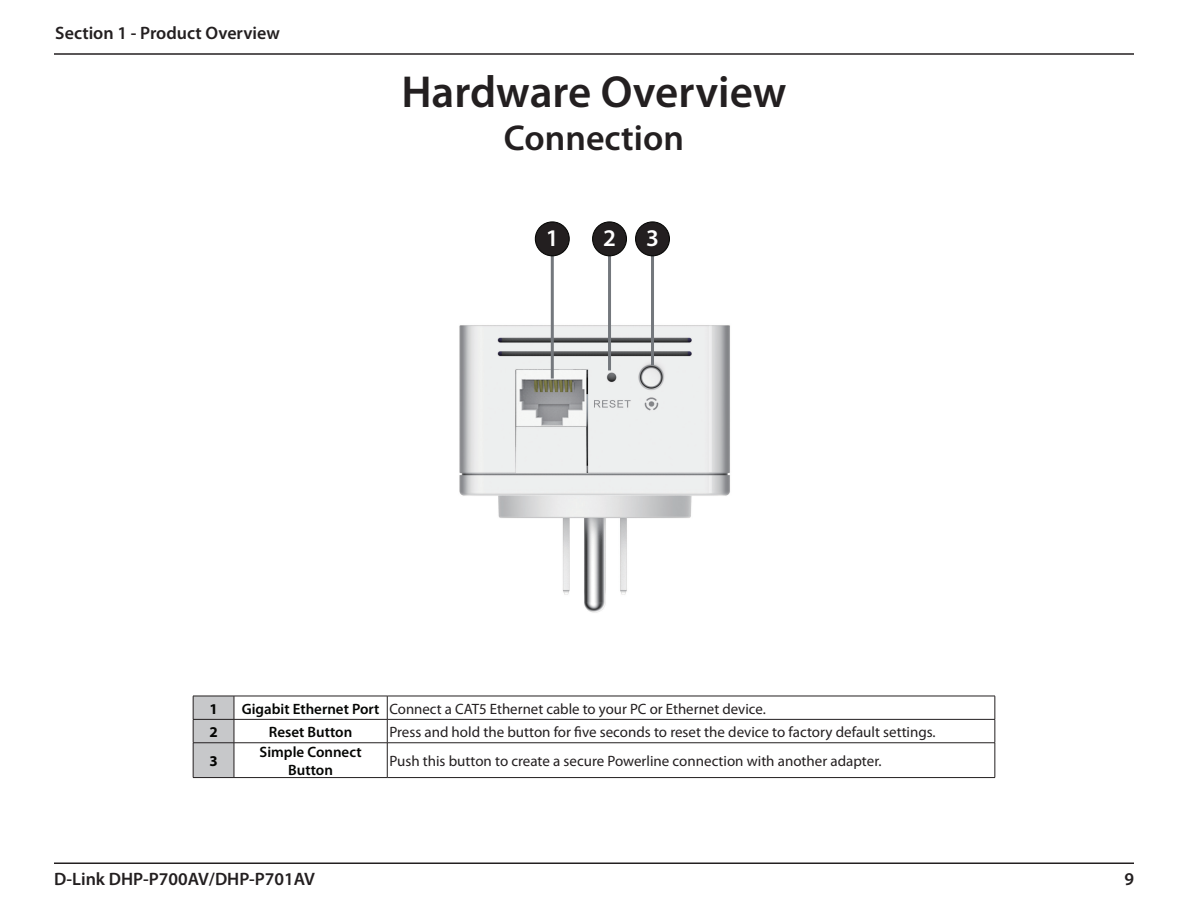
<style>
.page{position:relative;width:1188px;height:918px;background:#fff}
.page>*{position:absolute;margin:0;border:0;box-sizing:border-box;transform-origin:0 0}
.t1{font:600 45px "Myriad Pro";color:#231f20}
.t2{font:600 36px "Myriad Pro";color:#231f20}
.t3{font:600 24px "Myriad Pro";color:#fff}
.t4{font:600 18px "Myriad Pro";color:#231f20}
.t5{font:15px "Myriad Pro";color:#231f20}
.t6{font:600 15px/18px "Myriad Pro";color:#040503;text-align:center}
.t7{font:700 15px "Myriad Pro";color:#040503}
.s1{font-weight:600;color:#040503}
</style>
<div class="page">
<hr style="left:54px;top:53px;width:1080px;height:2px;background:#231f20">
<hr style="left:54px;top:862px;width:1080px;height:2px;background:#231f20">
<img style="left:459px;top:278px;width:271px;height:335px">
<hr style="left:234px;top:696px;width:153px;height:1px;background:#231f20">
<hr style="left:387px;top:696px;width:608px;height:1px;background:#231f20">
<hr style="left:234px;top:719px;width:153px;height:1px;background:#231f20">
<svg style="left:193px;top:696px;width:42px;height:81px;background:#bebec0"></svg>
<hr style="left:387px;top:719px;width:608px;height:1px;background:#231f20">
<svg style="left:387px;top:696px;width:1px;height:47px"></svg>
<svg style="left:995px;top:696px;width:1px;height:47px"></svg>
<hr style="left:193px;top:743px;width:41px;height:1px;background:#231f20">
<hr style="left:193px;top:743px;width:1px;height:34px;background:#231f20">
<hr style="left:234px;top:743px;width:153px;height:1px;background:#231f20">
<hr style="left:234px;top:743px;width:1px;height:34px;background:#231f20">
<hr style="left:387px;top:743px;width:608px;height:1px;background:#231f20">
<hr style="left:387px;top:743px;width:1px;height:34px;background:#231f20">
<hr style="left:995px;top:743px;width:1px;height:34px;background:#231f20">
<hr style="left:193px;top:777px;width:41px;height:1px;background:#231f20">
<hr style="left:234px;top:777px;width:153px;height:1px;background:#231f20">
<hr style="left:387px;top:777px;width:608px;height:1px;background:#231f20">
<hr style="left:651px;top:253px;width:3px;height:112px;background:#74787d">
<div style="left:636px;top:222px;width:33px;height:34px;background:#231f20;border-radius:50%"></div>
<div style="left:635px;top:221px;width:35px;height:35px;border:1px solid #040503;border-radius:50%"></div>
<hr style="left:608px;top:253px;width:3px;height:117px;background:#74787d">
<div style="left:593px;top:222px;width:33px;height:34px;background:#231f20;border-radius:50%"></div>
<div style="left:592px;top:221px;width:35px;height:35px;border:1px solid #040503;border-radius:50%"></div>
<hr style="left:551px;top:248px;width:3px;height:131px;background:#74787d">
<div style="left:535px;top:222px;width:34px;height:34px;background:#231f20;border-radius:50%"></div>
<div style="left:535px;top:221px;width:35px;height:35px;border:1px solid #040503;border-radius:50%"></div>
<p class="t4" style="left:55px;top:22px;width:226px">Section 1 - Product Overview</p>
<h1 class="t1" style="left:401px;top:64px;width:387px">Hardware Overview</h1>
<h2 class="t2" style="left:504px;top:115px;width:182px">Connection</h2>
<h3 class="t3" style="left:546px;top:223px;width:14px">1</h3>
<h3 class="t3" style="left:603px;top:223px;width:14px">2</h3>
<h3 class="t3" style="left:646px;top:223px;width:14px">3</h3>
<p class="t7" style="left:209px;top:699px;width:10px">1</p>
<p class="t5" style="left:242px;top:700px;width:526px"><span class="s1">Gigabit Ethernet Port</span> Connect a CAT5 Ethernet cable to your PC or Ethernet device.</p>
<p class="t7" style="left:209px;top:723px;width:10px">2</p>
<p class="t6" style="left:269px;top:723px;width:85px">Reset Button</p>
<p class="t5" style="left:389px;top:723px;width:548px">Press and hold the button for five seconds to reset the device to factory default settings.</p>
<p class="t7" style="left:209px;top:752px;width:10px">3</p>
<p class="t6" style="left:260px;top:743px;width:103px">Simple Connect<br>Button</p>
<p class="t5" style="left:389px;top:752px;width:494px">Push this button to create a secure Powerline connection with another adapter.</p>
<p class="t4" style="left:54px;top:868px;width:263px">D-Link DHP-P700AV/DHP-P701AV</p>
<p class="t4" style="left:1124px;top:868px;width:11px">9</p>
</div>
